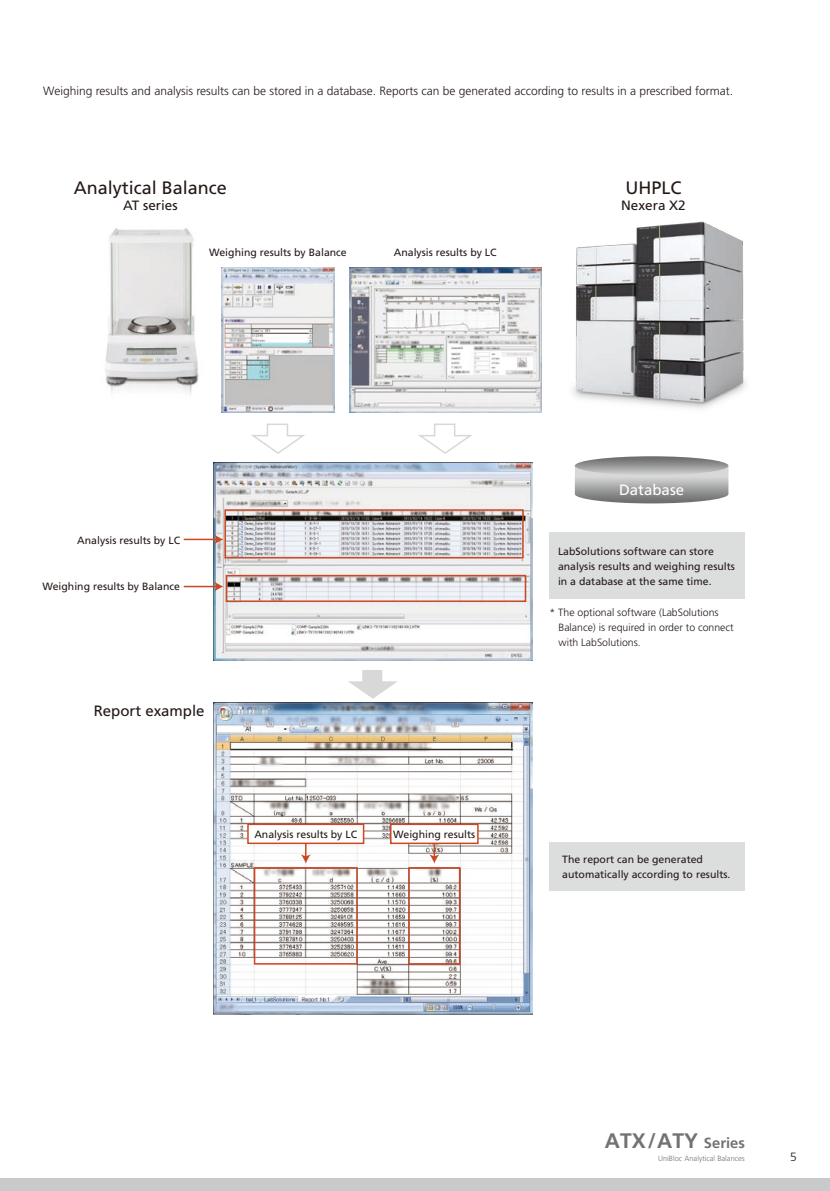
<style>
.page{position:relative;width:830px;height:1191px;background:#fff}
.page>*{position:absolute;margin:0;border:0;box-sizing:border-box;transform-origin:0 0}
.t1{font:700 21px "Frutiger";color:#727272}
.t2{font:18px "Frutiger LT Std";color:#231916}
.t3{font:15px "Frutiger LT Std";color:#231916}
.t4{font:15px "Frutiger LT Std";color:#fff}
.t5{font:13.5px "Frutiger LT Std";color:#231916}
.t6{font:300 12px "Frutiger LT Std";color:#231916}
.t7{font:300 12px "Frutiger";color:#231916}
.t8{font:10.5px/15px "Frutiger LT Std";color:#231916}
.t9{font:300 10.5px/15px "Frutiger LT Std";color:#231916}
.t10{font:300 7.5px "Frutiger";color:#727272}
.s1{font-size:14.7px}
</style>
<div class="page">
<div style="left:0;top:1178px;width:829px;height:13px;background:#c9cacb"></div>
<img style="left:221px;top:267px;width:113px;height:145px">
<img style="left:349px;top:267px;width:191px;height:146px">
<img style="left:573px;top:221px;width:173px;height:188px">
<img style="left:213px;top:462px;width:319px;height:198px">
<img style="left:213px;top:703px;width:319px;height:311px">
<svg style="left:251px;top:423px;width:54px;height:31px"></svg>
<svg style="left:418px;top:423px;width:54px;height:31px"></svg>
<div style="left:225px;top:575px;width:301px;height:27px;border:2px solid #cb4823"></div>
<div style="left:224px;top:509px;width:299px;height:49px;border:2px solid #cb4823"></div>
<hr style="left:184px;top:586px;width:33px;height:1px;background:#cb4823">
<svg style="left:214px;top:581px;width:9px;height:10px"></svg>
<hr style="left:184px;top:538px;width:33px;height:2px;background:#cb4823">
<svg style="left:214px;top:534px;width:9px;height:10px"></svg>
<svg style="left:574px;top:456px;width:154px;height:47px;background:#aaaaab"></svg>
<div style="left:549px;top:532px;width:196px;height:67px;background:#dcdddd"></div>
<svg style="left:348px;top:670px;width:49px;height:29px"></svg>
<div style="left:254px;top:867px;width:103px;height:97px;border:2px solid #cb4823"></div>
<div style="left:408px;top:867px;width:52px;height:97px;border:2px solid #cb4823"></div>
<svg style="left:300px;top:844px;width:10px;height:19px"></svg>
<div style="left:247px;top:823px;width:117px;height:21px;background:#fff;border:2px solid #cb4823"></div>
<svg style="left:429px;top:844px;width:10px;height:19px"></svg>
<div style="left:390px;top:823px;width:88px;height:21px;background:#fff;border:2px solid #cb4823"></div>
<div style="left:549px;top:841px;width:196px;height:49px;background:#dcdddd"></div>
<img style="left:105px;top:228px;width:94px;height:167px">
<p class="t6" style="left:43px;top:84px;width:691px">Weighing results and analysis results can be stored in a database. Reports can be generated according to results in a prescribed format.</p>
<h2 class="t2" style="left:74px;top:177px;width:155px">Analytical Balance</h2>
<p class="t5" style="left:123px;top:198px;width:56px">AT series</p>
<p class="t8" style="left:209px;top:245px;width:139px">Weighing results by Balance</p>
<p class="t8" style="left:393px;top:245px;width:104px">Analysis results by LC</p>
<h2 class="t2" style="left:625px;top:177px;width:57px">UHPLC</h2>
<p class="t5" style="left:621px;top:198px;width:66px">Nexera X2</p>
<p class="t8" style="left:77px;top:532px;width:104px">Analysis results by LC</p>
<p class="t8" style="left:43px;top:579px;width:139px">Weighing results by Balance</p>
<h3 class="t3" style="left:94px;top:702px;width:112px">Report example</h3>
<p class="t8" style="left:254px;top:826px;width:104px">Analysis results by LC</p>
<p class="t8" style="left:393px;top:826px;width:83px">Weighing results</p>
<h3 class="t4" style="left:618px;top:481px;width:67px">Database</h3>
<p class="t8" style="left:557px;top:544px;width:178px">LabSolutions software can store analysis results and weighing results in a database at the same time.</p>
<p class="t9" style="left:558px;top:605px;width:177px;text-indent:-9px">* The optional software (LabSolutions<br>Balance) is required in order to connect with LabSolutions.</p>
<p class="t8" style="left:562px;top:851px;width:170px">The report can be generated automatically according to results.</p>
<h1 class="t1" style="left:604px;top:1128px;width:141px">ATX/ATY <span class="s1">Series</span></h1>
<p class="t10" style="left:657px;top:1154px;width:88px">UniBloc Analytical Balances</p>
<p class="t7" style="left:789px;top:1149px;width:8px">5</p>
</div>
